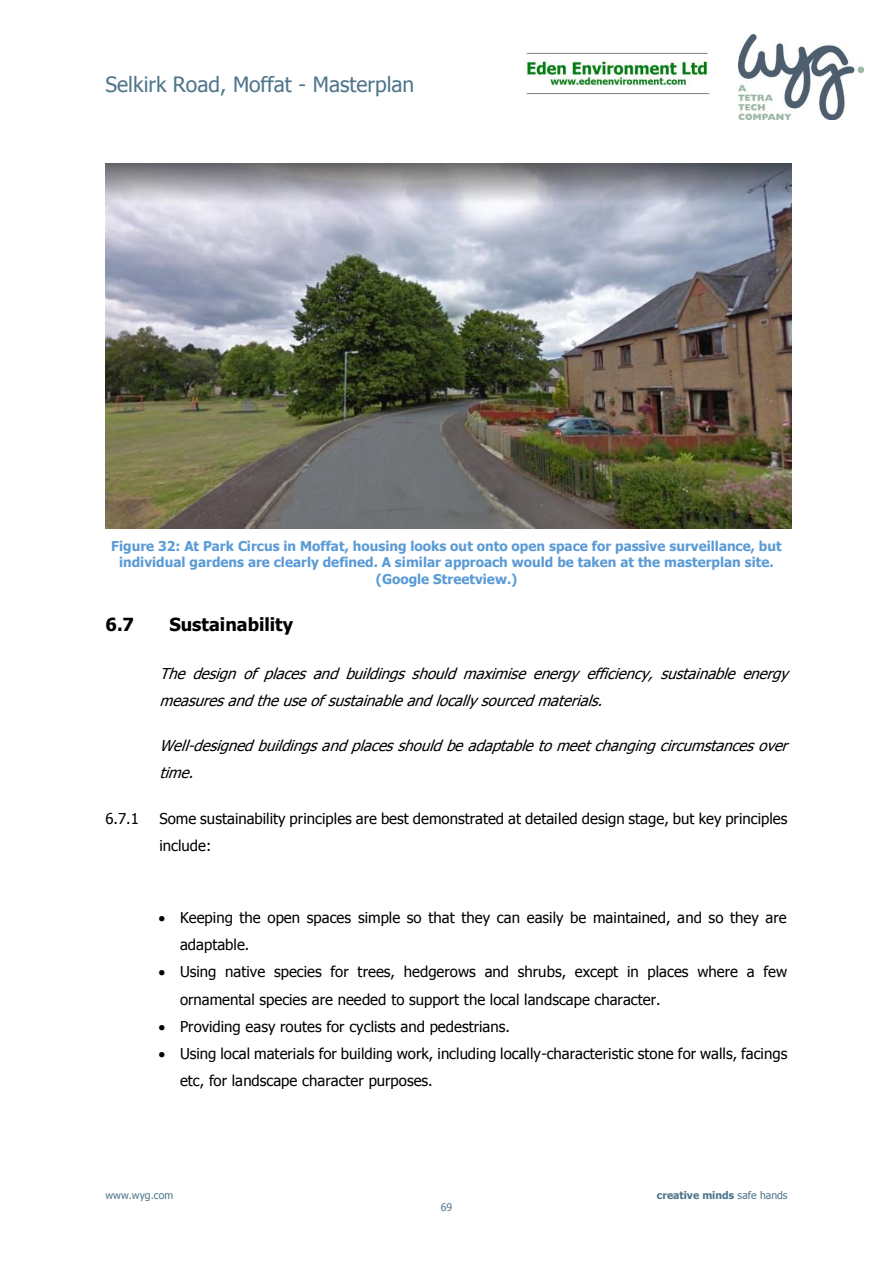
<style>
.page{position:relative;width:893px;height:1263px;background:#fff}
.page>*{position:absolute;margin:0;border:0;box-sizing:border-box;transform-origin:0 0}
.t1{font:21px "Tahoma";color:#4f758b}
.t2{font:700 18px "Tahoma";color:#000}
.t3{font:15px/27.2px "Tahoma";color:#000}
.t4{font:italic 15px/27.2px "Tahoma";color:#000}
.t5{font:700 13.5px/16.4px "Tahoma";color:#5b9bd5;text-align:center}
.t6{font:700 10.5px "Tahoma";letter-spacing:.005em;color:#4f758b}
.t7{font:10.5px "Tahoma";color:#4f758b}
.s1{font-weight:400}
</style>
<div class="page">
<img style="left:526px;top:52px;width:184px;height:43px">
<img style="left:738px;top:35px;width:125px;height:85px">
<img style="left:105px;top:164px;width:687px;height:364px">
<h1 class="t1" style="left:106px;top:71px;width:310px">Selkirk Road, Moffat - Masterplan</h1>
<p class="t5" style="left:111px;top:537px;width:672px">Figure 32: At Park Circus in Moffat, housing looks out onto open space for passive surveillance, but individual gardens are clearly defined. A similar approach would be taken at the masterplan site. (Google Streetview.)</p>
<h3 class="t2" style="left:106px;top:613px;width:30px">6.7</h3>
<h3 class="t2" style="left:169px;top:613px;width:125px">Sustainability</h3>
<h2 class="t4" style="left:160px;top:659px;width:630px">The design of places and buildings should maximise energy efficiency, sustainable energy measuresandtheuseof sustainableandlocally sourcedmaterials.</h2>
<h2 class="t4" style="left:160px;top:732px;width:634px">Well-designedbuildingsandplacesshouldbeadaptabletomeetchangingcircumstancesover time.</h2>
<h2 class="t3" style="left:106px;top:804px;width:35px">6.7.1</h2>
<h2 class="t3" style="left:160px;top:804px;width:629px">Some sustainability principles are best demonstrated at detailed design stage, but key principles include:</h2>
<h2 class="t3" style="left:180px;top:903px;width:608px;text-indent:-21px">• Keeping the open spaces simple so that they can easily be maintained, and so they are adaptable.</h2>
<h2 class="t3" style="left:180px;top:958px;width:609px;text-indent:-21px">• Using native species for trees, hedgerows and shrubs, except in places where a few ornamental species are needed to support the local landscape character.</h2>
<h2 class="t3" style="left:159px;top:1012px;width:353px">• Providing easy routes for cyclists and pedestrians.</h2>
<h2 class="t3" style="left:180px;top:1039px;width:609px;text-indent:-21px">• Using local materials for building work, including locally-characteristic stone for walls, facings etc, for landscape character purposes.</h2>
<p class="t7" style="left:106px;top:1188px;width:69px">www.wyg.com</p>
<p class="t6" style="left:657px;top:1188px;width:132px">creative minds <span class="s1">safe hands</span></p>
<p class="t7" style="left:441px;top:1201px;width:13px">69</p>
</div>
